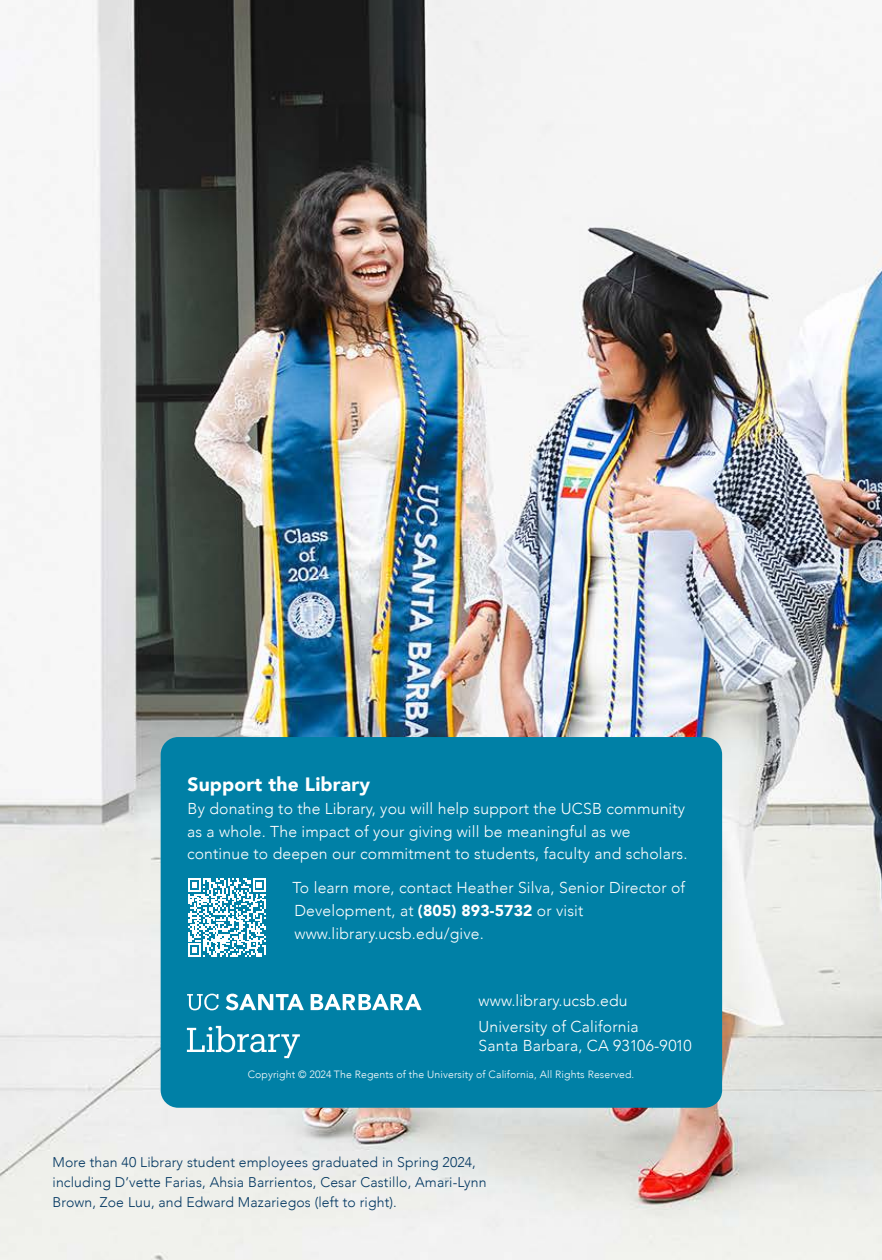
<style>
.page{position:relative;width:882px;height:1260px;background:#fff}
.page>*{position:absolute;margin:0;border:0;box-sizing:border-box;transform-origin:0 0}
.C_Head_11_-_Teodora{font:900 19.25px "Avenir";letter-spacing:.01em;color:#fff}
.Body_9_13_grid_Bartolo{font:300 15.75px/22.8px "Avenir";letter-spacing:.01em;color:#fff}
.Body_9_13_grid{font:300 15.75px/19.2px "Avenir";letter-spacing:.01em;color:#fff}
.t1{font:300 14px/20.1px "Avenir";letter-spacing:.01em;color:#003560}
.Tentacles_2{font:300 10.5px "Avenir";letter-spacing:.01em;color:#fff}
.s1{font-weight:900}
</style>
<div class="page">
<img style="left:0;top:0;width:882px;height:1260px">
<div style="left:161px;top:737px;width:561px;height:371px;background:#0080a6;border-radius:18px"></div>
<svg style="left:188px;top:879px;width:78px;height:78px"></svg>
<svg style="left:187px;top:1026px;width:113px;height:32px"></svg>
<svg style="left:311px;top:994px;width:111px;height:16px"></svg>
<svg style="left:187px;top:994px;width:32px;height:16px"></svg>
<svg style="left:226px;top:994px;width:78px;height:16px"></svg>
<p class="C_Head_11_-_Teodora" style="left:187px;top:768px;width:184px">Support the Library</p>
<p class="Body_9_13_grid_Bartolo" style="left:187px;top:797px;width:502px">By donating to the Library, you will help support the UCSB community as a whole. The impact of your giving will be meaningful as we continue to deepen our commitment to students, faculty and scholars.</p>
<p class="Body_9_13_grid_Bartolo" style="left:293px;top:877px;width:394px">To learn more, contact Heather Silva, Senior Director of<br>Development, at <span class="s1">(805) 893-5732</span> or visit www.library.ucsb.edu/give.</p>
<p class="Body_9_13_grid" style="left:479px;top:991px;width:151px">www.library.ucsb.edu</p>
<p class="Body_9_13_grid" style="left:479px;top:1017px;width:215px">University of California<br>Santa Barbara, CA 93106-9010</p>
<p class="Tentacles_2" style="left:248px;top:1068px;width:388px">Copyright © 2024 The Regents of the University of California, All Rights Reserved.</p>
<p class="t1" style="left:52px;top:1152px;width:436px">More than 40 Library student employees graduated in Spring 2024, including D’vette Farias, Ahsia Barrientos, Cesar Castillo, Amari-Lynn<br>Brown, Zoe Luu, and Edward Mazariegos (left to right).</p>
</div>
